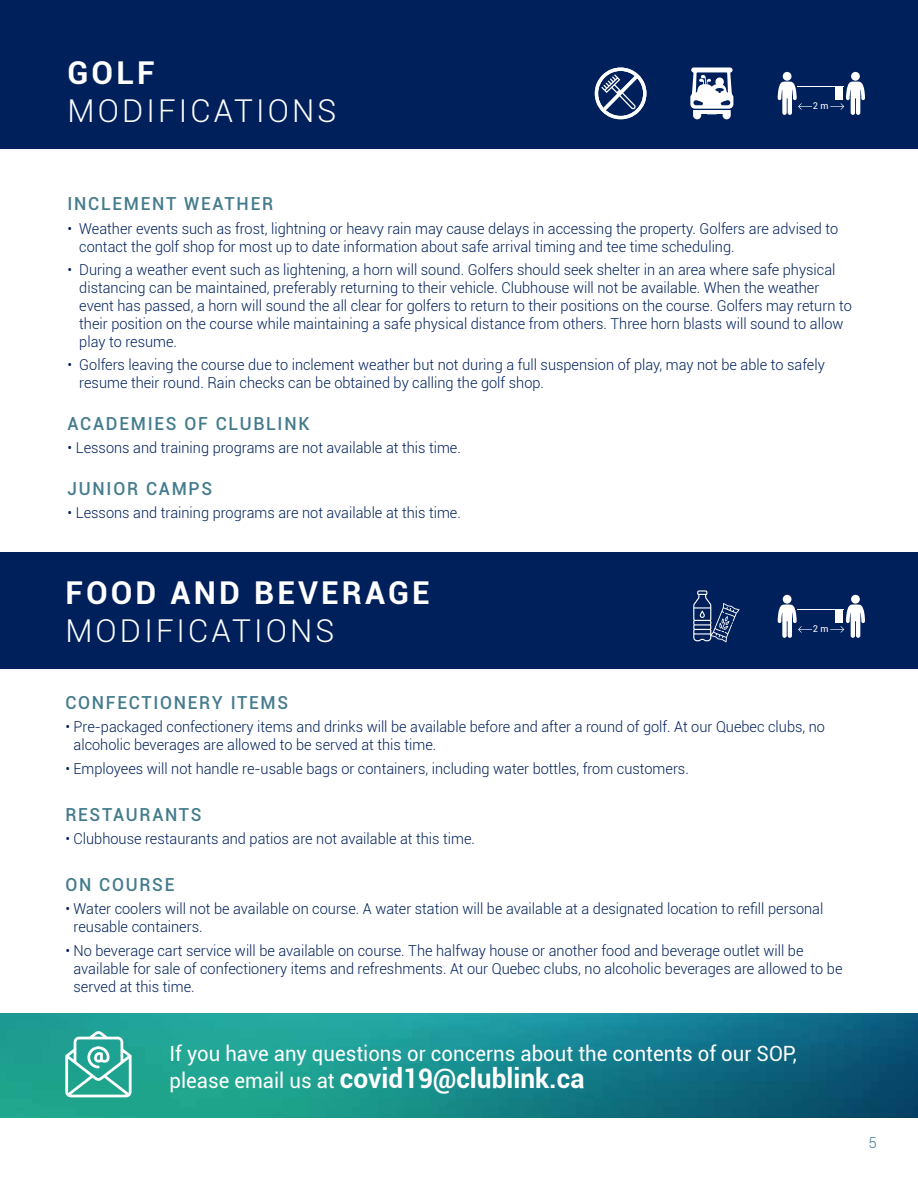
<style>
.page{position:relative;width:918px;height:1188px;background:#fff}
.page>*{position:absolute;margin:0;border:0;box-sizing:border-box;transform-origin:0 0}
.t1{font:300 31.5px "Roboto";letter-spacing:.1em;color:#fff}
.t2{font:700 31.5px "Roboto";letter-spacing:.1em;color:#fff}
.t3{font:700 27px "Roboto";color:#fff}
.t4{font:21px "Roboto";color:#fff}
.t5{font:500 18px "Roboto";letter-spacing:.1em;color:#447c8d}
.t6{font:300 15px/18px "Roboto";color:#00205c}
.t7{font:300 15px "Roboto";color:#447c8d}
.t8{font:9.3px "Roboto";color:#fff}
.s1{font-weight:400;font-size:21px}
</style>
<div class="page">
<div style="left:0;top:0;width:918px;height:148px;background:#00205c"></div>
<div style="left:783px;top:72px;width:9px;height:9px;background:#fff;border-radius:50%"></div>
<div style="left:851px;top:72px;width:9px;height:9px;background:#fff;border-radius:50%"></div>
<hr style="left:798px;top:86px;width:37px;height:1px;background:#fff">
<svg style="left:830px;top:82px;width:35px;height:33px"></svg>
<svg style="left:778px;top:82px;width:34px;height:33px"></svg>
<svg style="left:690px;top:68px;width:43px;height:51px"></svg>
<svg style="left:595px;top:68px;width:51px;height:51px"></svg>
<div style="left:0;top:552px;width:918px;height:116px;background:#00205c"></div>
<div style="left:783px;top:595px;width:9px;height:9px;background:#fff;border-radius:50%"></div>
<div style="left:851px;top:595px;width:9px;height:9px;background:#fff;border-radius:50%"></div>
<hr style="left:798px;top:609px;width:37px;height:1px;background:#fff">
<svg style="left:830px;top:604px;width:35px;height:34px"></svg>
<svg style="left:778px;top:604px;width:34px;height:34px"></svg>
<svg style="left:693px;top:590px;width:47px;height:52px"></svg>
<img style="left:0;top:1014px;width:918px;height:104px">
<svg style="left:65px;top:1031px;width:67px;height:66px"></svg>
<h1 class="t2" style="left:68px;top:51px;width:89px">GOLF</h1>
<h1 class="t1" style="left:68px;top:89px;width:271px">MODIFICATIONS</h1>
<p class="t8" style="left:813px;top:99px;width:17px">2 m</p>
<p class="t5" style="left:68px;top:191px;width:207px">INCLEMENT WEATHER</p>
<p class="t6" style="left:79px;top:219px;width:761px;text-indent:-12px">• Weather events such as frost, lightning or heavy rain may cause delays in accessing the property. Golfers are advised to contact the golf shop for most up to date information about safe arrival timing and tee time scheduling.</p>
<p class="t6" style="left:79px;top:260px;width:774px;text-indent:-12px">• During a weather event such as lightening, a horn will sound. Golfers should seek shelter in an area where safe physical distancing can be maintained, preferably returning to their vehicle. Clubhouse will not be available. When the weather event has passed, a horn will sound the all clear for golfers to return to their positions on the course. Golfers may return to their position on the course while maintaining a safe physical distance from others. Three horn blasts will sound to allow play to resume.</p>
<p class="t6" style="left:79px;top:356px;width:747px;text-indent:-12px">• Golfers leaving the course due to inclement weather but not during a full suspension of play, may not be able to safely resume their round. Rain checks can be obtained by calling the golf shop.</p>
<p class="t5" style="left:68px;top:411px;width:244px">ACADEMIES OF CLUBLINK</p>
<p class="t6" style="left:68px;top:438px;width:395px">• Lessons and training programs are not available at this time.</p>
<p class="t5" style="left:68px;top:475px;width:146px">JUNIOR CAMPS</p>
<p class="t6" style="left:68px;top:503px;width:395px">• Lessons and training programs are not available at this time.</p>
<h1 class="t2" style="left:65px;top:571px;width:366px">FOOD AND BEVERAGE</h1>
<h1 class="t1" style="left:65px;top:609px;width:271px">MODIFICATIONS</h1>
<p class="t8" style="left:813px;top:622px;width:17px">2 m</p>
<p class="t5" style="left:65px;top:690px;width:224px">CONFECTIONERY ITEMS</p>
<p class="t6" style="left:74px;top:717px;width:753px;text-indent:-8px">• Pre-packaged confectionery items and drinks will be available before and after a round of golf. At our Quebec clubs, no alcoholic beverages are allowed to be served at this time.</p>
<p class="t6" style="left:65px;top:759px;width:625px">• Employees will not handle re-usable bags or containers, including water bottles, from customers.</p>
<p class="t5" style="left:65px;top:801px;width:138px">RESTAURANTS</p>
<p class="t6" style="left:65px;top:829px;width:411px">• Clubhouse restaurants and patios are not available at this time.</p>
<p class="t5" style="left:65px;top:872px;width:111px">ON COURSE</p>
<p class="t6" style="left:74px;top:899px;width:751px;text-indent:-8px">• Water coolers will not be available on course. A water station will be available at a designated location to refill personal reusable containers.</p>
<p class="t6" style="left:74px;top:941px;width:770px;text-indent:-8px">• No beverage cart service will be available on course. The halfway house or another food and beverage outlet will be available for sale of confectionery items and refreshments. At our Quebec clubs, no alcoholic beverages are allowed to be served at this time.</p>
<h3 class="t4" style="left:170px;top:1038px;width:629px">If you have any questions or concerns about the contents of our SOP,</h3>
<h2 class="t3" style="left:170px;top:1059px;width:416px"><span class="s1">please email us at</span> covid19@clublink.ca</h2>
<p class="t7" style="left:869px;top:1132px;width:10px">5</p>
</div>
